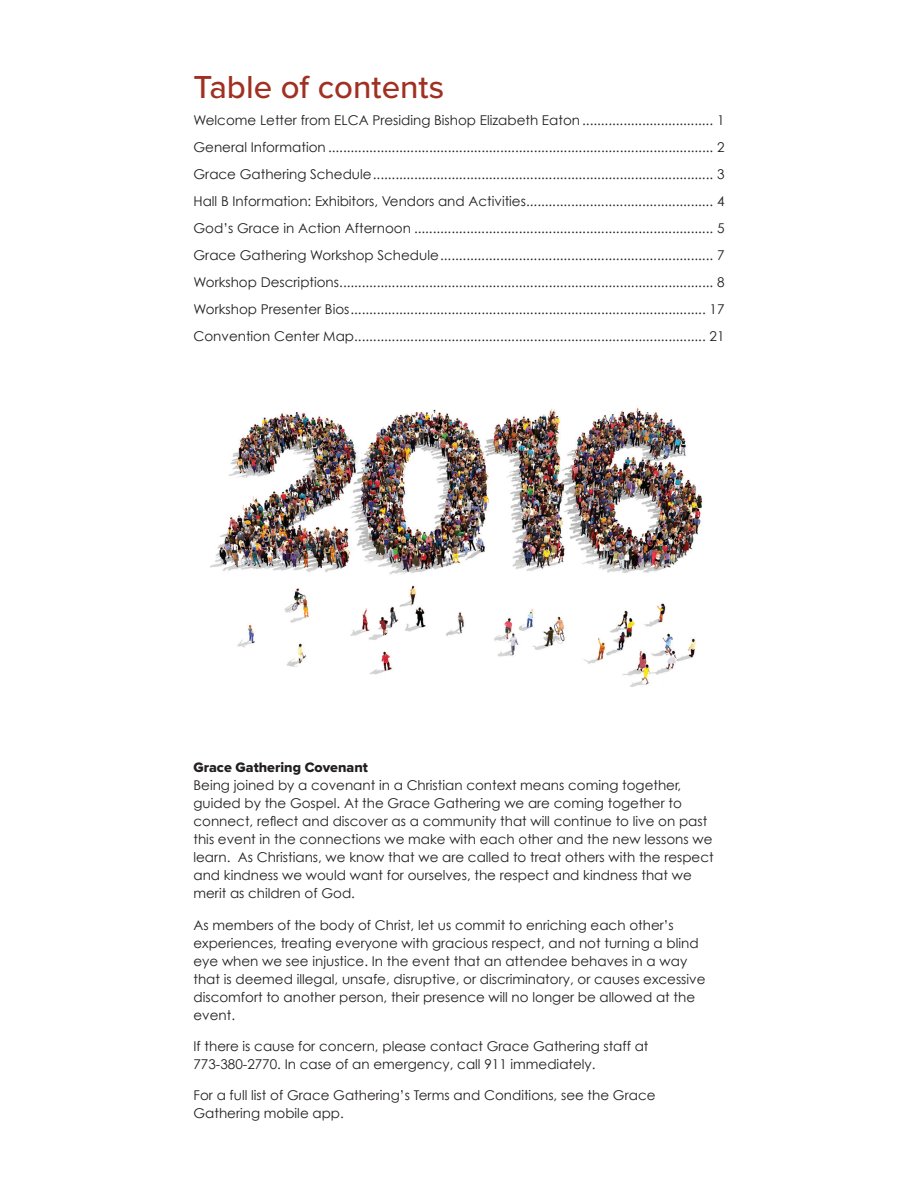
<style>
.page{position:relative;width:918px;height:1188px;background:#fff}
.page>*{position:absolute;margin:0;border:0;box-sizing:border-box;transform-origin:0 0}
.t1{font:500 33px "Proxima Nova";color:#a03122}
.t2{font:14.25px "Proxima Nova Extrabld";color:#231f20}
.t3{font:13.5px/18px "Century Gothic";color:#231f20}
</style>
<div class="page">
<img style="left:210px;top:408px;width:493px;height:279px">
<h1 class="t1" style="left:194px;top:67px;width:252px">Table of contents</h1>
<p class="t3" style="left:194px;top:107px;width:533px;line-height:27px;text-align:justify">Welcome Letter from ELCA Presiding Bishop Elizabeth Eaton ................................... 1<br>General Information ....................................................................................................... 2<br>Grace Gathering Schedule........................................................................................... 3<br>Hall B Information: Exhibitors, Vendors and Activities.................................................. 4<br>God’s Grace in Action Afternoon ................................................................................ 5<br>Grace Gathering Workshop Schedule......................................................................... 7<br>Workshop Descriptions.................................................................................................... 8<br>Workshop Presenter Bios............................................................................................... 17<br>Convention Center Map.............................................................................................. 21</p>
<p class="t2" style="left:194px;top:759px;width:176px">Grace Gathering Covenant</p>
<p class="t3" style="left:194px;top:776px;width:522px">Being joined by a covenant in a Christian context means coming together, guided by the Gospel. At the Grace Gathering we are coming together to connect, reflect and discover as a community that will continue to live on past this event in the connections we make with each other and the new lessons we learn. As Christians, we know that we are called to treat others with the respect and kindness we would want for ourselves, the respect and kindness that we merit as children of God.</p>
<p class="t3" style="left:194px;top:915px;width:514px">As members of the body of Christ, let us commit to enriching each other’s experiences, treating everyone with gracious respect, and not turning a blind eye when we see injustice. In the event that an attendee behaves in a way that is deemed illegal, unsafe, disruptive, or discriminatory, or causes excessive discomfort to another person, their presence will no longer be allowed at the event.</p>
<p class="t3" style="left:194px;top:1037px;width:457px">If there is cause for concern, please contact Grace Gathering staff at<br>773-380-2770. In case of an emergency, call 911 immediately.</p>
<p class="t3" style="left:194px;top:1086px;width:464px">For a full list of Grace Gathering’s Terms and Conditions, see the Grace<br>Gathering mobile app.</p>
</div>
